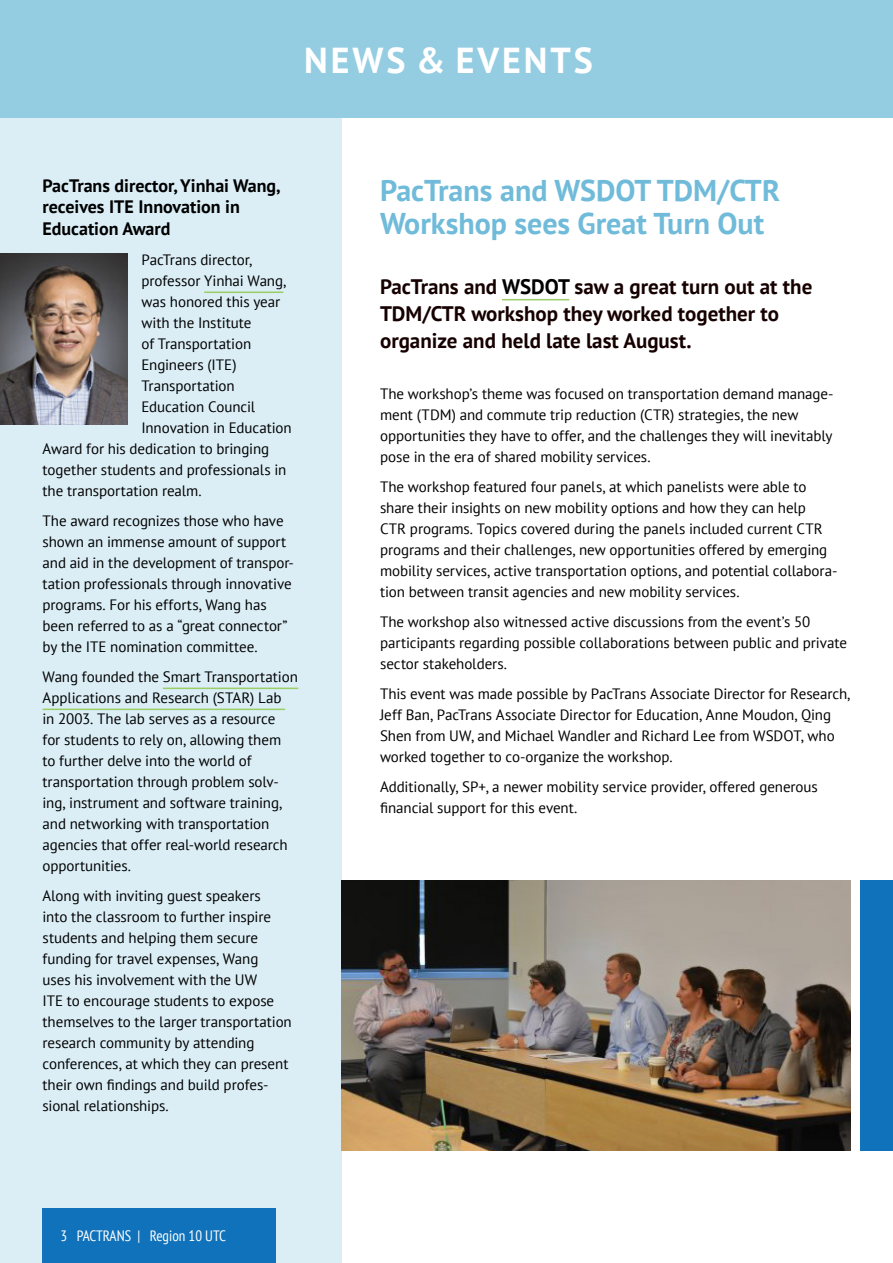
<style>
.page{position:relative;width:893px;height:1263px;background:#fff}
.page>*{position:absolute;margin:0;border:0;box-sizing:border-box;transform-origin:0 0}
.t1{font:700 36px "PT Sans";letter-spacing:.08em;color:#fff}
.t2{font:700 30px/33px "PT Sans";color:#70bbd9}
.t3{font:700 21px/27px "PT Sans";color:#160000}
.t4{font:700 18px/21.6px "PT Sans";color:#000}
.t5{font:15px/21px "PT Sans";letter-spacing:-.005em;color:#000}
.t6{font:condensed 15px "PT Sans";color:#fff}
.s1{color:#000}
</style>
<div class="page">
<div style="left:0;top:0;width:342px;height:1263px;background:#dbeef6"></div>
<div style="left:43px;top:1209px;width:233px;height:54px;background:#1072ba"></div>
<div style="left:860px;top:881px;width:33px;height:270px;background:#1072ba"></div>
<div style="left:0;top:0;width:893px;height:118px;background:#94cde2"></div>
<hr style="left:204px;top:292px;width:79px;height:1px;background:#9bcd67">
<hr style="left:163px;top:688px;width:135px;height:1px;background:#9bcd67">
<hr style="left:43px;top:709px;width:242px;height:1px;background:#9bcd67">
<hr style="left:502px;top:299px;width:67px;height:1px;background:#9bcd67">
<img style="left:0;top:253px;width:128px;height:171px">
<img style="left:342px;top:881px;width:508px;height:270px">
<h1 class="t1" style="left:304px;top:36px;width:290px">NEWS &amp; EVENTS</h1>
<p class="t4" style="left:43px;top:174px;width:239px">PacTrans director, Yinhai Wang, receives ITE Innovation in<br>Education Award</p>
<p class="t5" style="left:141px;top:249px;width:112px">PacTrans director,</p>
<p class="t5" style="left:141px;top:270px;width:146px">professor Yinhai Wang,</p>
<p class="t5" style="left:141px;top:291px;width:140px">was honored this year</p>
<p class="t5" style="left:141px;top:312px;width:112px">with the Institute</p>
<p class="t5" style="left:141px;top:333px;width:111px">of Transportation</p>
<p class="t5" style="left:141px;top:354px;width:97px">Engineers (ITE)</p>
<p class="t5" style="left:141px;top:375px;width:95px">Transportation</p>
<p class="t5" style="left:141px;top:396px;width:115px">Education Council</p>
<p class="t5" style="left:141px;top:417px;width:152px">Innovation in Education</p>
<p class="t5" style="left:43px;top:438px;width:228px">Award for his dedication to bringing</p>
<p class="t5" style="left:43px;top:459px;width:245px">together students and professionals in</p>
<p class="t5" style="left:43px;top:480px;width:161px">the transportation realm.</p>
<p class="t5" style="left:43px;top:510px;width:253px">The award recognizes those who have shown an immense amount of support and aid in the development of transpor&shy;tation professionals through innovative programs. For his efforts, Wang has been referred to as a “great connector” by the ITE nomination committee.</p>
<p class="t5" style="left:43px;top:666px;width:257px">Wang founded the Smart Transportation Applications and Research (STAR) Lab<br>in 2003. The lab serves as a resource<br>for students to rely on, allowing them to further delve into the world of transportation through problem solv&shy;ing, instrument and software training, and networking with transportation agencies that offer real-world research opportunities.</p>
<p class="t5" style="left:43px;top:885px;width:251px">Along with inviting guest speakers<br>into the classroom to further inspire students and helping them secure funding for travel expenses, Wang<br>uses his involvement with the UW<br>ITE to encourage students to expose themselves to the larger transportation research community by attending conferences, at which they can present their own findings and build profes&shy;sional relationships.</p>
<h2 class="t2" style="left:380px;top:173px;width:401px">PacTrans and WSDOT TDM/CTR<br>Workshop sees Great Turn Out</h2>
<h3 class="t3" style="left:380px;top:272px;width:434px">PacTrans and <span class="s1">WSDOT</span> saw a great turn out at the<br>TDM/CTR workshop they worked together to organize and held late last August.</h3>
<p class="t5" style="left:380px;top:383px;width:455px">The workshop’s theme was focused on transportation demand manage&shy;ment (TDM) and commute trip reduction (CTR) strategies, the new opportunities they have to offer, and the challenges they will inevitably pose in the era of shared mobility services.</p>
<p class="t5" style="left:380px;top:476px;width:459px">The workshop featured four panels, at which panelists were able to share their insights on new mobility options and how they can help<br>CTR programs. Topics covered during the panels included current CTR programs and their challenges, new opportunities offered by emerging mobility services, active transportation options, and potential collabora&shy;tion between transit agencies and new mobility services.</p>
<p class="t5" style="left:380px;top:611px;width:469px">The workshop also witnessed active discussions from the event’s 50 participants regarding possible collaborations between public and private sector stakeholders.</p>
<p class="t5" style="left:380px;top:683px;width:472px">This event was made possible by PacTrans Associate Director for Research, Jeff Ban, PacTrans Associate Director for Education, Anne Moudon, Qing Shen from UW, and Michael Wandler and Richard Lee from WSDOT, who worked together to co-organize the workshop.</p>
<p class="t5" style="left:380px;top:776px;width:439px">Additionally, SP+, a newer mobility service provider, offered generous financial support for this event.</p>
<p class="t6" style="left:61px;top:1226px;width:167px">3 PACTRANS | Region 10 UTC</p>
</div>
